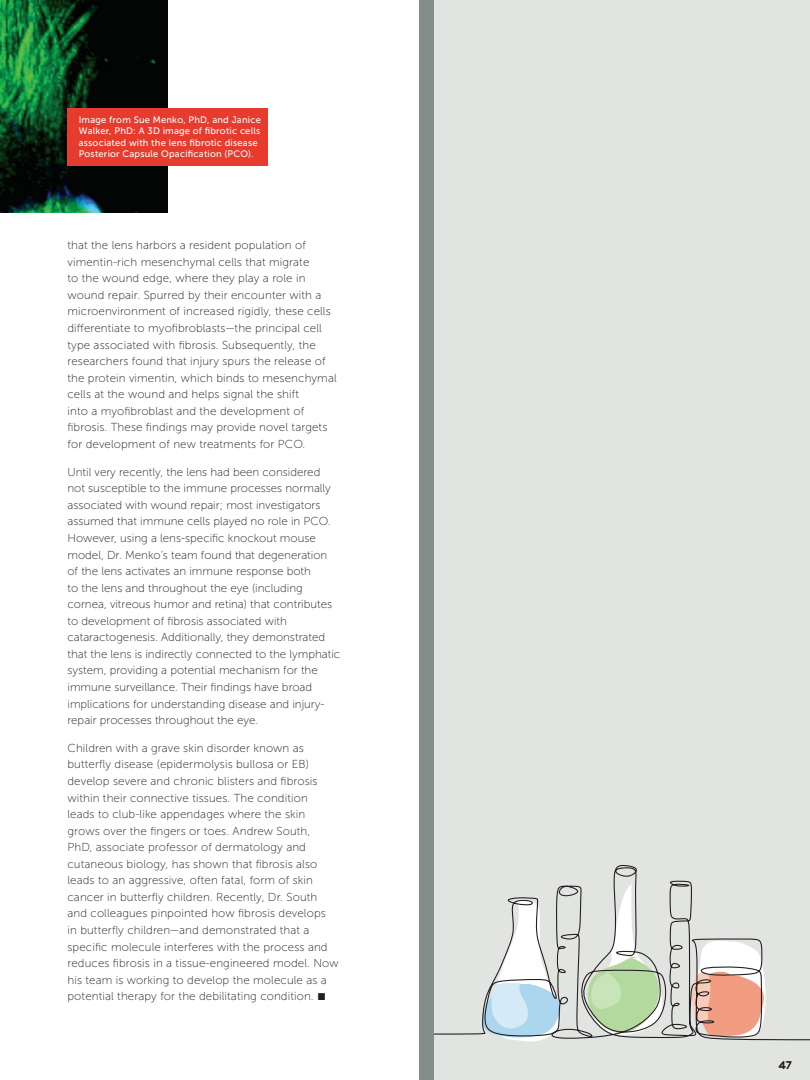
<style>
.page{position:relative;width:810px;height:1080px;background:#fff}
.page>*{position:absolute;margin:0;border:0;box-sizing:border-box;transform-origin:0 0}
.t1{font:11.5px/16.5px "Museo Sans 100";letter-spacing:.01em;color:#231f20}
.t2{font:700 11.25px "GT Haptik";color:#231f20}
.t3{font:9.38px/11.2px "Museo Sans 500";letter-spacing:.02em;color:#fff}
</style>
<div class="page">
<img style="left:0;top:0;width:168px;height:213px">
<div style="left:433px;top:0;width:377px;height:1080px;background:#e2e4e2"></div>
<svg style="left:433px;top:865px;width:377px;height:176px"></svg>
<div style="left:419px;top:0;width:14px;height:1080px;background:#848c8c"></div>
<div style="left:68px;top:108px;width:200px;height:57px;background:#e73b2e"></div>
<p class="t3" style="left:79px;top:114px;width:184px">Image from Sue Menko, PhD, and Janice Walker, PhD: A 3D image of fibrotic cells associated with the lens fibrotic disease Posterior Capsule Opacification (PCO).</p>
<p class="t1" style="left:68px;top:237px;width:271px">that the lens harbors a resident population of vimentin-rich mesenchymal cells that migrate<br>to the wound edge, where they play a role in wound repair. Spurred by their encounter with a microenvironment of increased rigidly, these cells differentiate to myofibroblasts—the principal cell type associated with fibrosis. Subsequently, the researchers found that injury spurs the release of the protein vimentin, which binds to mesenchymal cells at the wound and helps signal the shift<br>into a myofibroblast and the development of fibrosis. These findings may provide novel targets for development of new treatments for PCO.</p>
<p class="t1" style="left:68px;top:464px;width:274px">Until very recently, the lens had been considered not susceptible to the immune processes normally associated with wound repair; most investigators assumed that immune cells played no role in PCO.<br>However, using a lens-specific knockout mouse model, Dr. Menko’s team found that degeneration of the lens activates an immune response both<br>to the lens and throughout the eye (including cornea, vitreous humor and retina) that contributes to development of fibrosis associated with cataractogenesis. Additionally, they demonstrated that the lens is indirectly connected to the lymphatic system, providing a potential mechanism for the immune surveillance. Their findings have broad implications for understanding disease and injury&shy;repair processes throughout the eye.</p>
<p class="t1" style="left:68px;top:740px;width:273px">Children with a grave skin disorder known as butterfly disease (epidermolysis bullosa or EB) develop severe and chronic blisters and fibrosis within their connective tissues. The condition<br>leads to club-like appendages where the skin grows over the fingers or toes. Andrew South,<br>PhD, associate professor of dermatology and cutaneous biology, has shown that fibrosis also leads to an aggressive, often fatal, form of skin cancer in butterfly children. Recently, Dr. South and colleagues pinpointed how fibrosis develops<br>in butterfly children—and demonstrated that a specific molecule interferes with the process and reduces fibrosis in a tissue-engineered model. Now his team is working to develop the molecule as a potential therapy for the debilitating condition. ○</p>
<p class="t2" style="left:779px;top:1058px;width:15px">47</p>
</div>
